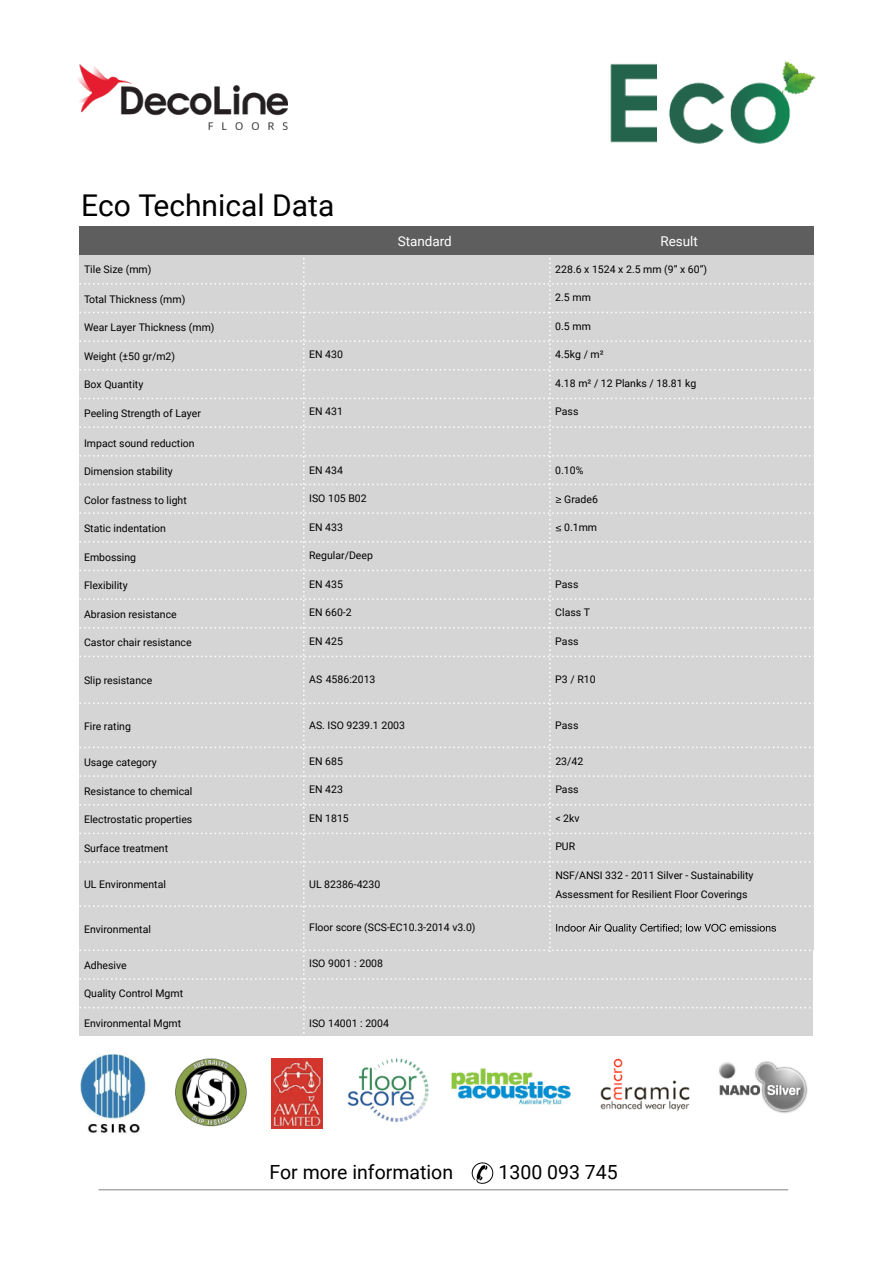
<style>
.page{position:relative;width:893px;height:1263px;background:#fff}
.page>*{position:absolute;margin:0;border:0;box-sizing:border-box;transform-origin:0 0}
.t1{font:30px "Roboto";color:#000}
.t2{font:19.5px "Roboto";color:#000}
.t3{font:13.5px "Roboto";color:#fff}
.t4{font:10.5px/19.5px "Roboto";color:#000}
</style>
<div class="page">
<div style="left:80px;top:226px;width:224px;height:29px;background:#5e5e5e"></div>
<div style="left:304px;top:226px;width:246px;height:29px;background:#5e5e5e"></div>
<div style="left:550px;top:226px;width:263px;height:29px;background:#5e5e5e"></div>
<div style="left:80px;top:255px;width:733px;height:781px;background:#d5d5d5"></div>
<img style="left:610px;top:60px;width:206px;height:83px">
<hr style="left:98px;top:1189px;width:690px;height:1px;background:#000">
<svg style="left:471px;top:1162px;width:22px;height:22px"></svg>
<img style="left:719px;top:1061px;width:89px;height:52px">
<img style="left:80px;top:1054px;width:66px;height:79px">
<img style="left:347px;top:1058px;width:82px;height:64px">
<img style="left:451px;top:1068px;width:120px;height:37px">
<img style="left:271px;top:1058px;width:52px;height:71px">
<img style="left:587px;top:1016px;width:115px;height:95px">
<img style="left:175px;top:1058px;width:72px;height:69px">
<img style="left:77px;top:64px;width:210px;height:66px">
<h1 class="t1" style="left:81px;top:184px;width:255px">Eco Technical Data</h1>
<p class="t3" style="left:398px;top:232px;width:56px">Standard</p>
<p class="t3" style="left:660px;top:232px;width:39px">Result</p>
<p class="t4" style="left:84px;top:259px;width:69px">Tile Size (mm)</p>
<p class="t4" style="left:84px;top:289px;width:103px">Total Thickness (mm)</p>
<p class="t4" style="left:555px;top:288px;width:37px">2.5 mm</p>
<p class="t4" style="left:84px;top:318px;width:132px">Wear Layer Thickness (mm)</p>
<p class="t4" style="left:555px;top:316px;width:37px">0.5 mm</p>
<p class="t4" style="left:84px;top:346px;width:93px">Weight (±50 gr/m2)</p>
<p class="t4" style="left:309px;top:345px;width:35px">EN 430</p>
<p class="t4" style="left:555px;top:345px;width:50px">4.5kg / m²</p>
<p class="t4" style="left:84px;top:375px;width:61px">Box Quantity</p>
<p class="t4" style="left:555px;top:373px;width:143px">4.18 m² / 12 Planks / 18.81 kg</p>
<p class="t4" style="left:84px;top:403px;width:118px">Peeling Strength of Layer</p>
<p class="t4" style="left:309px;top:402px;width:35px">EN 431</p>
<p class="t4" style="left:555px;top:402px;width:25px">Pass</p>
<p class="t4" style="left:84px;top:433px;width:112px">Impact sound reduction</p>
<p class="t4" style="left:84px;top:462px;width:90px">Dimension stability</p>
<p class="t4" style="left:309px;top:460px;width:35px">EN 434</p>
<p class="t4" style="left:555px;top:460px;width:30px">0.10%</p>
<p class="t4" style="left:84px;top:490px;width:104px">Color fastness to light</p>
<p class="t4" style="left:309px;top:489px;width:59px">ISO 105 B02</p>
<p class="t4" style="left:564px;top:489px;width:35px">Grade6</p>
<p class="t4" style="left:84px;top:519px;width:83px">Static indentation</p>
<p class="t4" style="left:309px;top:517px;width:35px">EN 433</p>
<p class="t4" style="left:564px;top:517px;width:34px">0.1mm</p>
<p class="t4" style="left:84px;top:547px;width:54px">Embossing</p>
<p class="t4" style="left:309px;top:546px;width:65px">Regular/Deep</p>
<p class="t4" style="left:84px;top:576px;width:45px">Flexibility</p>
<p class="t4" style="left:309px;top:574px;width:35px">EN 435</p>
<p class="t4" style="left:555px;top:574px;width:25px">Pass</p>
<p class="t4" style="left:84px;top:604px;width:94px">Abrasion resistance</p>
<p class="t4" style="left:309px;top:603px;width:44px">EN 660-2</p>
<p class="t4" style="left:555px;top:603px;width:36px">Class T</p>
<p class="t4" style="left:84px;top:633px;width:109px">Castor chair resistance</p>
<p class="t4" style="left:309px;top:631px;width:35px">EN 425</p>
<p class="t4" style="left:555px;top:631px;width:25px">Pass</p>
<p class="t4" style="left:84px;top:670px;width:70px">Slip resistance</p>
<p class="t4" style="left:309px;top:670px;width:68px">AS 4586:2013</p>
<p class="t4" style="left:555px;top:670px;width:42px">P3 / R10</p>
<p class="t4" style="left:84px;top:717px;width:48px">Fire rating</p>
<p class="t4" style="left:309px;top:715px;width:97px">AS. ISO 9239.1 2003</p>
<p class="t4" style="left:555px;top:715px;width:25px">Pass</p>
<p class="t4" style="left:84px;top:753px;width:74px">Usage category</p>
<p class="t4" style="left:309px;top:751px;width:35px">EN 685</p>
<p class="t4" style="left:555px;top:751px;width:29px">23/42</p>
<p class="t4" style="left:84px;top:781px;width:110px">Resistance to chemical</p>
<p class="t4" style="left:309px;top:780px;width:35px">EN 423</p>
<p class="t4" style="left:555px;top:780px;width:25px">Pass</p>
<p class="t4" style="left:84px;top:810px;width:110px">Electrostatic properties</p>
<p class="t4" style="left:309px;top:808px;width:41px">EN 1815</p>
<p class="t4" style="left:555px;top:808px;width:26px">&lt; 2kv</p>
<p class="t4" style="left:84px;top:838px;width:86px">Surface treatment</p>
<p class="t4" style="left:555px;top:837px;width:21px">PUR</p>
<p class="t4" style="left:84px;top:874px;width:83px">UL Environmental</p>
<p class="t4" style="left:309px;top:874px;width:73px">UL 82386-4230</p>
<p class="t4" style="left:555px;top:865px;width:200px">NSF/ANSI 332 - 2011 Silver - Sustainability<br>Assessment for Resilient Floor Coverings</p>
<p class="t4" style="left:84px;top:919px;width:68px">Environmental</p>
<p class="t4" style="left:309px;top:918px;width:168px">Floor score (SCS-EC10.3-2014 v3.0)</p>
<p class="t4" style="left:84px;top:955px;width:44px">Adhesive</p>
<p class="t4" style="left:309px;top:954px;width:75px">ISO 9001 : 2008</p>
<p class="t4" style="left:84px;top:984px;width:101px">Quality Control Mgmt</p>
<p class="t4" style="left:84px;top:1014px;width:99px">Environmental Mgmt</p>
<p class="t4" style="left:309px;top:1014px;width:81px">ISO 14001 : 2004</p>
<p class="t4" style="left:555px;top:259px;width:153px">228.6 x 1524 x 2.5 mm (9” x 60”)</p>
<h2 class="t2" style="left:269px;top:1159px;width:185px">For more information</h2>
<h2 class="t2" style="left:498px;top:1159px;width:121px">1300 093 745</h2>
</div>
